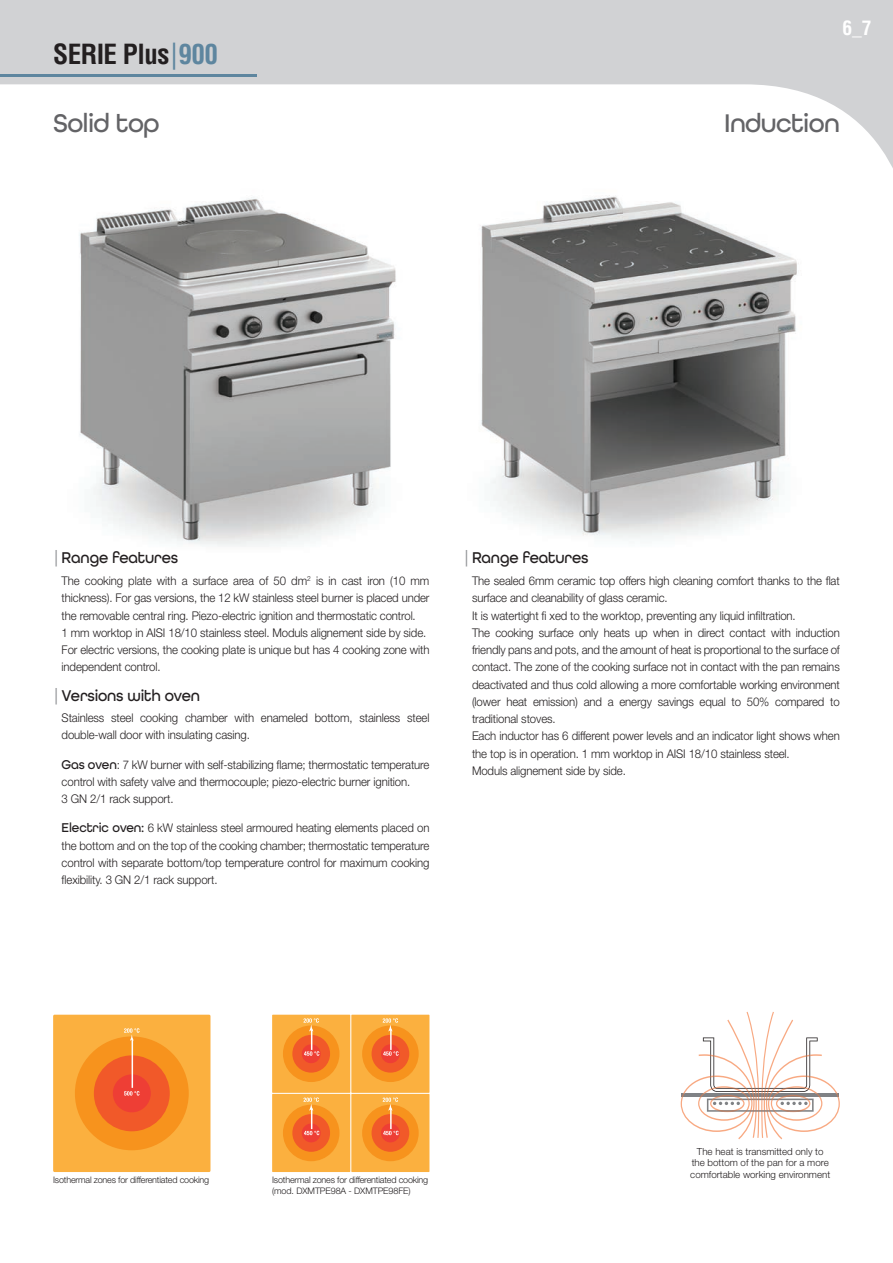
<style>
.page{position:relative;width:893px;height:1263px;background:#fff}
.page>*{position:absolute;margin:0;border:0;box-sizing:border-box;transform-origin:0 0}
.t1{font:700 condensed 27.15px "Helvetica LT Std";letter-spacing:-.02em;color:#231f20}
.t2{font:500 27px "All Round Gothic";letter-spacing:-.025em;color:#636366}
.t3{font:700 condensed 19.5px "Helvetica LT Std";color:#fff}
.titolo_caratteristic{font:500 16.5px "All Round Gothic";letter-spacing:-.01em;color:#231f20;scale:.95 1}
.body_caratteristiche{font:300 12px/17.2px "Helvetica Neue LT Std";letter-spacing:-.01em;color:#231f20;scale:.95 1}
.t4{font:300 9.75px/11.7px "Helvetica Neue LT Std";color:#231f20;text-align:center}
.t5{font:300 9px "Helvetica Neue LT Std";letter-spacing:-.02em;color:#231f20}
.s1{font-family:"All Round Gothic";font-weight:500;font-stretch:normal;color:#5e869f}
.s2{color:#5e869f}
.s3{color:#939598}
.s4{font-family:"All Round Gothic";font-weight:500;font-size:13.5px}
</style>
<div class="page">
<svg style="left:0;top:0;width:893px;height:168px;fill:#d1d2d4"></svg>
<hr style="left:0;top:75px;width:256px;height:2px;background:#5e869f">
<img style="left:79px;top:195px;width:718px;height:352px">
<svg style="left:681px;top:1012px;width:159px;height:127px"></svg>
<div style="left:53px;top:1015px;width:157px;height:157px;background:#fbb03f"></div>
<div style="left:75px;top:1036px;width:114px;height:114px;background:#f7931d;border-radius:50%"></div>
<div style="left:94px;top:1055px;width:76px;height:76px;background:#f15929;border-radius:50%"></div>
<div style="left:113px;top:1074px;width:38px;height:38px;background:#ee3e35;border-radius:50%"></div>
<svg style="left:124px;top:1091px;width:15px;height:4px"></svg>
<hr style="left:132px;top:1039px;width:1px;height:49px;background:#fff">
<svg style="left:124px;top:1028px;width:15px;height:13px"></svg>
<div style="left:351px;top:1094px;width:78px;height:78px;background:#fbb03f"></div>
<div style="left:362px;top:1105px;width:57px;height:56px;background:#f7931d;border-radius:50%"></div>
<div style="left:372px;top:1114px;width:37px;height:38px;background:#f15929;border-radius:50%"></div>
<div style="left:381px;top:1123px;width:19px;height:19px;background:#ee3e35;border-radius:50%"></div>
<hr style="left:390px;top:1108px;width:2px;height:21px;background:#fff">
<svg style="left:383px;top:1097px;width:15px;height:14px"></svg>
<div style="left:272px;top:1094px;width:78px;height:78px;background:#fbb03f"></div>
<div style="left:283px;top:1105px;width:56px;height:56px;background:#f7931d;border-radius:50%"></div>
<div style="left:292px;top:1114px;width:38px;height:38px;background:#f15929;border-radius:50%"></div>
<div style="left:302px;top:1123px;width:19px;height:19px;background:#ee3e35;border-radius:50%"></div>
<div style="left:351px;top:1015px;width:78px;height:78px;background:#fbb03f"></div>
<div style="left:362px;top:1025px;width:57px;height:57px;background:#f7931d;border-radius:50%"></div>
<div style="left:372px;top:1035px;width:37px;height:37px;background:#f15929;border-radius:50%"></div>
<div style="left:381px;top:1044px;width:19px;height:19px;background:#ee3e35;border-radius:50%"></div>
<hr style="left:390px;top:1029px;width:2px;height:21px;background:#fff">
<svg style="left:383px;top:1018px;width:15px;height:13px"></svg>
<div style="left:272px;top:1015px;width:78px;height:78px;background:#fbb03f"></div>
<div style="left:283px;top:1025px;width:56px;height:57px;background:#f7931d;border-radius:50%"></div>
<div style="left:292px;top:1035px;width:38px;height:37px;background:#f15929;border-radius:50%"></div>
<div style="left:302px;top:1044px;width:19px;height:19px;background:#ee3e35;border-radius:50%"></div>
<svg style="left:303px;top:1018px;width:16px;height:38px"></svg>
<svg style="left:383px;top:1051px;width:16px;height:5px"></svg>
<svg style="left:303px;top:1097px;width:16px;height:38px"></svg>
<svg style="left:383px;top:1131px;width:16px;height:4px"></svg>
<h1 class="t1" style="left:53px;top:37px;width:166px">SERIE Plus<span class="s1">|</span><span class="s2">900</span></h1>
<p class="t3" style="left:842px;top:16px;width:31px">6_7</p>
<p class="t2" style="left:53px;top:107px;width:108px">Solid top</p>
<p class="t2" style="left:724px;top:107px;width:117px">Induction</p>
<p class="titolo_caratteristic" style="left:53px;top:548px;width:133px"><span class="s3">|</span>Range features</p>
<p class="body_caratteristiche" style="left:62px;top:572px;width:389px;text-align:justify">The cooking plate with a surface area of 50 dm<sup>2</sup> is in cast iron (10 mm thickness). For gas versions, the 12 kW stainless steel burner is placed under the removable central ring. Piezo-electric ignition and thermostatic control.</p>
<p class="body_caratteristiche" style="left:62px;top:624px;width:385px">1 mm worktop in AISI 18/10 stainless steel. Moduls alignement side by side.</p>
<p class="body_caratteristiche" style="left:62px;top:641px;width:389px">For electric versions, the cooking plate is unique but has 4 cooking zone with independent control.</p>
<p class="titolo_caratteristic" style="left:53px;top:685px;width:156px"><span class="s3">|</span>Versions with oven</p>
<p class="body_caratteristiche" style="left:62px;top:709px;width:389px">Stainless steel cooking chamber with enameled bottom, stainless steel double-wall door with insulating casing.</p>
<p class="body_caratteristiche" style="left:62px;top:755px;width:389px"><span class="s4">Gas oven</span>: 7 kW burner with self-stabilizing flame; thermostatic temperature control with safety valve and thermocouple; piezo-electric burner ignition.</p>
<p class="body_caratteristiche" style="left:62px;top:790px;width:119px">3 GN 2/1 rack support.</p>
<p class="body_caratteristiche" style="left:62px;top:819px;width:389px;text-align:justify"><span class="s4">Electric oven:</span> 6 kW stainless steel armoured heating elements placed on the bottom and on the top of the cooking chamber; thermostatic temperature control with separate bottom/top temperature control for maximum cooking flexibility. 3 GN 2/1 rack support.</p>
<p class="titolo_caratteristic" style="left:463px;top:548px;width:133px"><span class="s3">|</span>Range features</p>
<p class="body_caratteristiche" style="left:472px;top:572px;width:389px">The sealed 6mm ceramic top offers high cleaning comfort thanks to the flat surface and cleanability of glass ceramic.</p>
<p class="body_caratteristiche" style="left:472px;top:606px;width:342px">It is watertight fi xed to the worktop, preventing any liquid infiltration.</p>
<p class="body_caratteristiche" style="left:472px;top:624px;width:389px;text-align:justify">The cooking surface only heats up when in direct contact with induction friendly pans and pots, and the amount of heat is proportional to the surface of contact. The zone of the cooking surface not in contact with the pan remains deactivated and thus cold allowing a more comfortable working environment (lower heat emission) and a energy savings equal to 50% compared to traditional stoves.</p>
<p class="body_caratteristiche" style="left:472px;top:727px;width:389px">Each inductor has 6 different power levels and an indicator light shows when the top is in operation. 1 mm worktop in AISI 18/10 stainless steel.</p>
<p class="body_caratteristiche" style="left:472px;top:762px;width:163px">Moduls alignement side by side.</p>
<p class="t5" style="left:53px;top:1174px;width:158px">Isothermal zones for differentiated cooking</p>
<p class="t5" style="left:272px;top:1174px;width:158px">Isothermal zones for differentiated cooking</p>
<p class="t5" style="left:272px;top:1185px;width:140px">(mod. DXMTPE98A - DXMTPE98FE)</p>
<p class="t4" style="left:690px;top:1145px;width:141px">The heat is transmitted only to the bottom of the pan for a more comfortable working environment</p>
</div>
